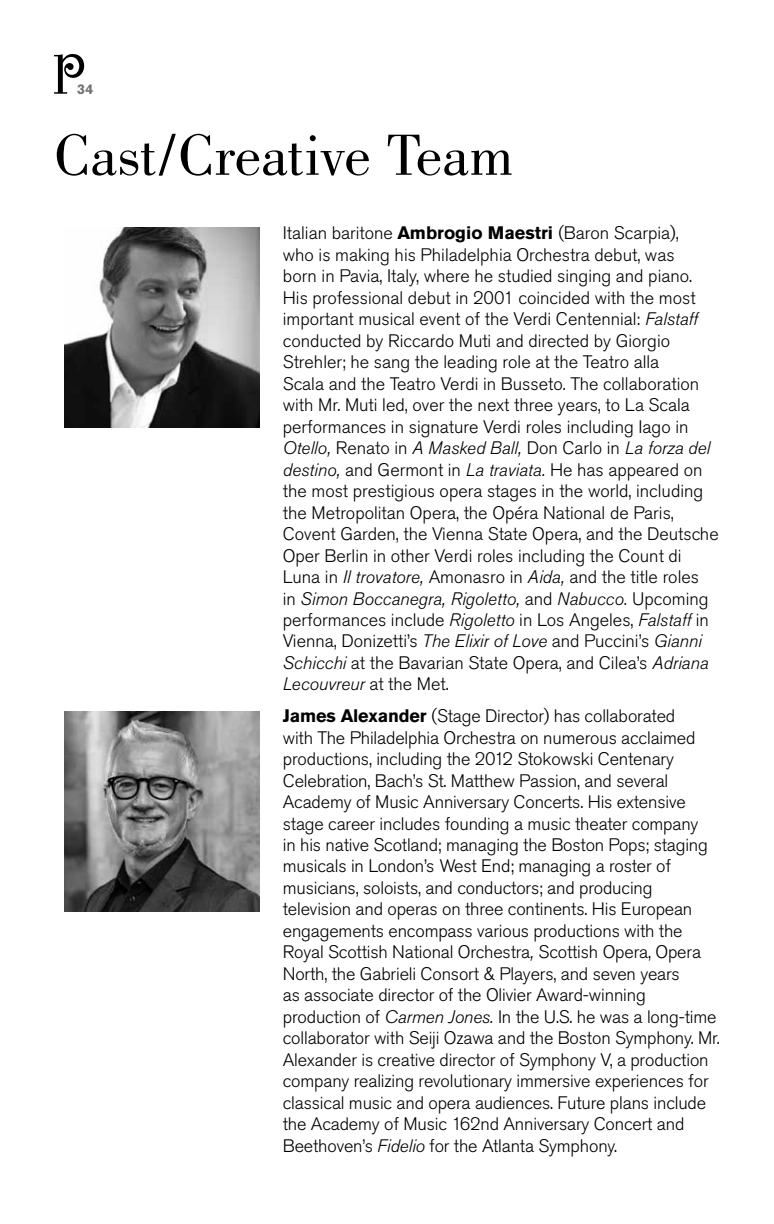
<style>
.page{position:relative;width:774px;height:1224px;background:#fff}
.page>*{position:absolute;margin:0;border:0;box-sizing:border-box;transform-origin:0 0}
.t1{font:60px "Bodoni";color:#000}
.t2{font:300 18px/21.4px "Akzidenz Grotesk Pro";letter-spacing:-.01em;color:#000}
.t3{font:700 14px "Akzidenz Grotesk Pro";color:#717275}
.s1{font-weight:700}
.s2{font-style:italic}
</style>
<div class="page">
<svg style="left:54px;top:54px;width:30px;height:40px"></svg>
<img style="left:64px;top:228px;width:196px;height:200px">
<img style="left:64px;top:711px;width:196px;height:201px">
<p class="t3" style="left:77px;top:80px;width:18px">34</p>
<h1 class="t1" style="left:54px;top:122px;width:460px">Cast/Creative Team</h1>
<p class="t2" style="left:283px;top:222px;width:437px">Italian baritone <span class="s1">Ambrogio Maestri</span> (Baron Scarpia),<br>who is making his Philadelphia Orchestra debut, was<br>born in Pavia, Italy, where he studied singing and piano.<br>His professional debut in 2001 coincided with the most important musical event of the Verdi Centennial: <span class="s2">Falstaff </span>conducted by Riccardo Muti and directed by Giorgio Strehler; he sang the leading role at the Teatro alla<br>Scala and the Teatro Verdi in Busseto. The collaboration with Mr. Muti led, over the next three years, to La Scala performances in signature Verdi roles including Iago in <span class="s2">Otello,</span> Renato in <span class="s2">A Masked Ball,</span> Don Carlo in <span class="s2">La forza del destino,</span> and Germont in <span class="s2">La traviata.</span> He has appeared on the most prestigious opera stages in the world, including the Metropolitan Opera, the Opéra National de Paris, Covent Garden, the Vienna State Opera, and the Deutsche Oper Berlin in other Verdi roles including the Count di Luna in <span class="s2">Il trovatore,</span> Amonasro in <span class="s2">Aida,</span> and the title roles<br>in <span class="s2">Simon Boccanegra, Rigoletto,</span> and <span class="s2">Nabucco.</span> Upcoming performances include <span class="s2">Rigoletto</span> in Los Angeles, <span class="s2">Falstaff</span> in Vienna, Donizetti’s <span class="s2">The Elixir of Love</span> and Puccini’s <span class="s2">Gianni Schicchi</span> at the Bavarian State Opera, and Cilea’s <span class="s2">Adriana Lecouvreur</span> at the Met.</p>
<p class="t2" style="left:283px;top:705px;width:439px"><span class="s1">James Alexander</span> (Stage Director) has collaborated<br>with The Philadelphia Orchestra on numerous acclaimed productions, including the 2012 Stokowski Centenary Celebration, Bach’s St. Matthew Passion, and several Academy of Music Anniversary Concerts. His extensive stage career includes founding a music theater company<br>in his native Scotland; managing the Boston Pops; staging musicals in London’s West End; managing a roster of musicians, soloists, and conductors; and producing television and operas on three continents. His European engagements encompass various productions with the Royal Scottish National Orchestra<span class="s2">,</span> Scottish Opera, Opera North, the Gabrieli Consort &amp; Players, and seven years<br>as associate director of the Olivier Award-winning production of <span class="s2">Carmen Jones.</span> In the U.S. he was a long-time collaborator with Seiji Ozawa and the Boston Symphony. Mr.<br>Alexander is creative director of Symphony V, a production company realizing revolutionary immersive experiences for classical music and opera audiences. Future plans include the Academy of Music 162nd Anniversary Concert and Beethoven’s <span class="s2">Fidelio</span> for the Atlanta Symphony.</p>
</div>
